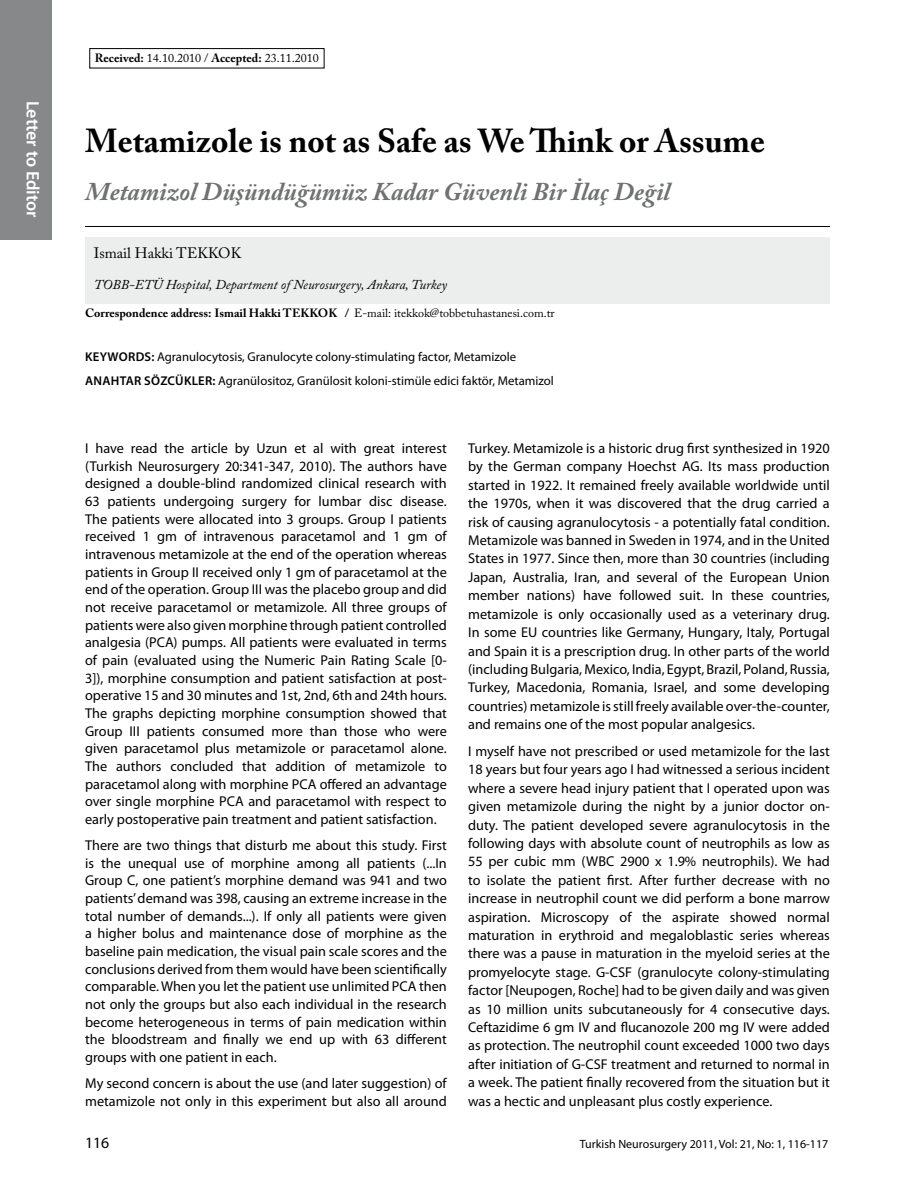
<style>
.page{position:relative;width:915px;height:1191px;background:#fff}
.page>*{position:absolute;margin:0;border:0;box-sizing:border-box;transform-origin:0 0}
.t1{font:700 33px "Adobe Caslon Pro";color:#000}
.t2{font:italic 700 25.5px "Adobe Caslon Pro";color:#707172}
.t3{font:600 18px "Myriad Pro";color:#fff}
.t4{font:15.75px "Myriad Pro";color:#000}
.t5{font:15px "Adobe Caslon Pro";color:#000}
.t6{font:14.25px/17.7px "Myriad Pro";color:#000;text-align:justify}
.t7{font:italic 13.5px "Adobe Caslon Pro";color:#000}
.t8{font:12.75px/23.5px "Myriad Pro";color:#000}
.t9{font:12px "Adobe Caslon Pro";color:#000}
.t10{font:12px "Myriad Pro";color:#000}
.t11{font:700 12px "Adobe Caslon Pro";color:#000}
.s1{font-weight:700}
.s2{font-weight:600}
</style>
<div class="page">
<div style="left:0;top:0;width:51px;height:240px;background:#87888a"></div>
<div style="left:89px;top:48px;width:235px;height:20px;border:1px solid #000"></div>
<div style="left:85px;top:237px;width:744px;height:67px;background:#eceded"></div>
<hr style="left:85px;top:226px;width:744px;height:1px;background:#000">
<p class="t3" style="left:44px;top:101px;width:119px;rotate:90deg">LETTER TO EDITOR</p>
<p class="t9" style="left:95px;top:51px;width:226px"><span class="s1">Received:</span> 14.10.2010 / <span class="s1">Accepted:</span> 23.11.2010</p>
<h1 class="t1" style="left:85px;top:121px;width:681px">Metamizole is not as Safe as We Think or Assume</h1>
<h2 class="t2" style="left:85px;top:176px;width:586px">Metamizol Düşündüğümüz Kadar Güvenli Bir İlaç Değil</h2>
<p class="t5" style="left:94px;top:244px;width:149px">Ismail Hakki TekkOk</p>
<p class="t7" style="left:94px;top:276px;width:354px">TOBB-ETÜ Hospital, Department of Neurosurgery, Ankara, Turkey</p>
<p class="t11" style="left:85px;top:306px;width:217px">Correspondence address: Ismail Hakki Tekk</p>
<p class="t9" style="left:318px;top:306px;width:238px"><span class="s1">Ok /</span> E-mail: itekkok@tobbetuhastanesi.com.tr</p>
<p class="t8" style="left:85px;top:345px;width:470px"><span class="s2">KEYWO RDS:</span> Agranulocytosis, Granulocyte colony-stimulating factor, Metamizole<br><span class="s2">ANAHTAR SÖZCÜKLER:</span> Agranülositoz, Granülosit koloni-stimüle edici faktör, Metamizol</p>
<p class="t6" style="left:85px;top:439px;width:363px">I have read the article by Uzun et al with great interest (Turkish Neurosurgery 20:341-347, 2010). The authors have designed a double-blind randomized clinical research with 63 patients undergoing surgery for lumbar disc disease.<br>The patients were allocated into 3 groups. Group I patients received 1 gm of intravenous paracetamol and 1 gm of intravenous metamizole at the end of the operation whereas patients in Group II received only 1 gm of paracetamol at the end of the operation. Group III was the placebo group and did not receive paracetamol or metamizole. All three groups of patients were also given morphine through patient controlled analgesia (PCA) pumps. All patients were evaluated in terms of pain (evaluated using the Numeric Pain Rating Scale [0- 3]), morphine consumption and patient satisfaction at post&shy;operative 15 and 30 minutes and 1st, 2nd, 6th and 24th hours.<br>The graphs depicting morphine consumption showed that Group III patients consumed more than those who were given paracetamol plus metamizole or paracetamol alone.<br>The authors concluded that addition of metamizole to paracetamol along with morphine PCA offered an advantage over single morphine PCA and paracetamol with respect to early postoperative pain treatment and patient satisfaction.</p>
<p class="t6" style="left:85px;top:836px;width:363px">There are two things that disturb me about this study. First is the unequal use of morphine among all patients (...In Group C, one patient’s morphine demand was 941 and two patients’ demand was 398, causing an extreme increase in the total number of demands...). If only all patients were given a higher bolus and maintenance dose of morphine as the baseline pain medication, the visual pain scale scores and the conclusions derived from them would have been scientifically comparable. When you let the patient use unlimited PCA then not only the groups but also each individual in the research become heterogeneous in terms of pain medication within the bloodstream and finally we end up with 63 different groups with one patient in each.</p>
<p class="t6" style="left:85px;top:1074px;width:363px">My second concern is about the use (and later suggestion) of metamizole not only in this experiment but also all around</p>
<p class="t6" style="left:468px;top:439px;width:363px;line-height:18.5px">Turkey. Metamizole is a historic drug first synthesized in 1920 by the German company Hoechst AG. Its mass production started in 1922. It remained freely available worldwide until the 1970s, when it was discovered that the drug carried a risk of causing agranulocytosis - a potentially fatal condition.<br>Metamizole was banned in Sweden in 1974, and in the United States in 1977. Since then, more than 30 countries (including Japan, Australia, Iran, and several of the European Union member nations) have followed suit. In these countries, metamizole is only occasionally used as a veterinary drug.<br>In some EU countries like Germany, Hungary, Italy, Portugal and Spain it is a prescription drug. In other parts of the world (including Bulgaria, Mexico, India, Egypt, Brazil, Poland, Russia, Turkey, Macedonia, Romania, Israel, and some developing countries) metamizole is still freely available over-the-counter, and remains one of the most popular analgesics.</p>
<p class="t6" style="left:468px;top:742px;width:363px;line-height:18.5px">I myself have not prescribed or used metamizole for the last 18 years but four years ago I had witnessed a serious incident where a severe head injury patient that I operated upon was given metamizole during the night by a junior doctor on&shy;duty. The patient developed severe agranulocytosis in the following days with absolute count of neutrophils as low as 55 per cubic mm (WBC 2900 x 1.9% neutrophils). We had to isolate the patient first. After further decrease with no increase in neutrophil count we did perform a bone marrow aspiration. Microscopy of the aspirate showed normal maturation in erythroid and megaloblastic series whereas there was a pause in maturation in the myeloid series at the promyelocyte stage. G-CSF (granulocyte colony-stimulating factor [Neupogen, Roche] had to be given daily and was given as 10 million units subcutaneously for 4 consecutive days.<br>Ceftazidime 6 gm IV and flucanozole 200 mg IV were added as protection. The neutrophil count exceeded 1000 two days after initiation of G-CSF treatment and returned to normal in a week. The patient finally recovered from the situation but it was a hectic and unpleasant plus costly experience.</p>
<p class="t4" style="left:85px;top:1133px;width:26px">116</p>
<p class="t10" style="left:579px;top:1137px;width:250px">Turkish Neurosurgery 2011, Vol: 21, No: 1, 116-117</p>
</div>
